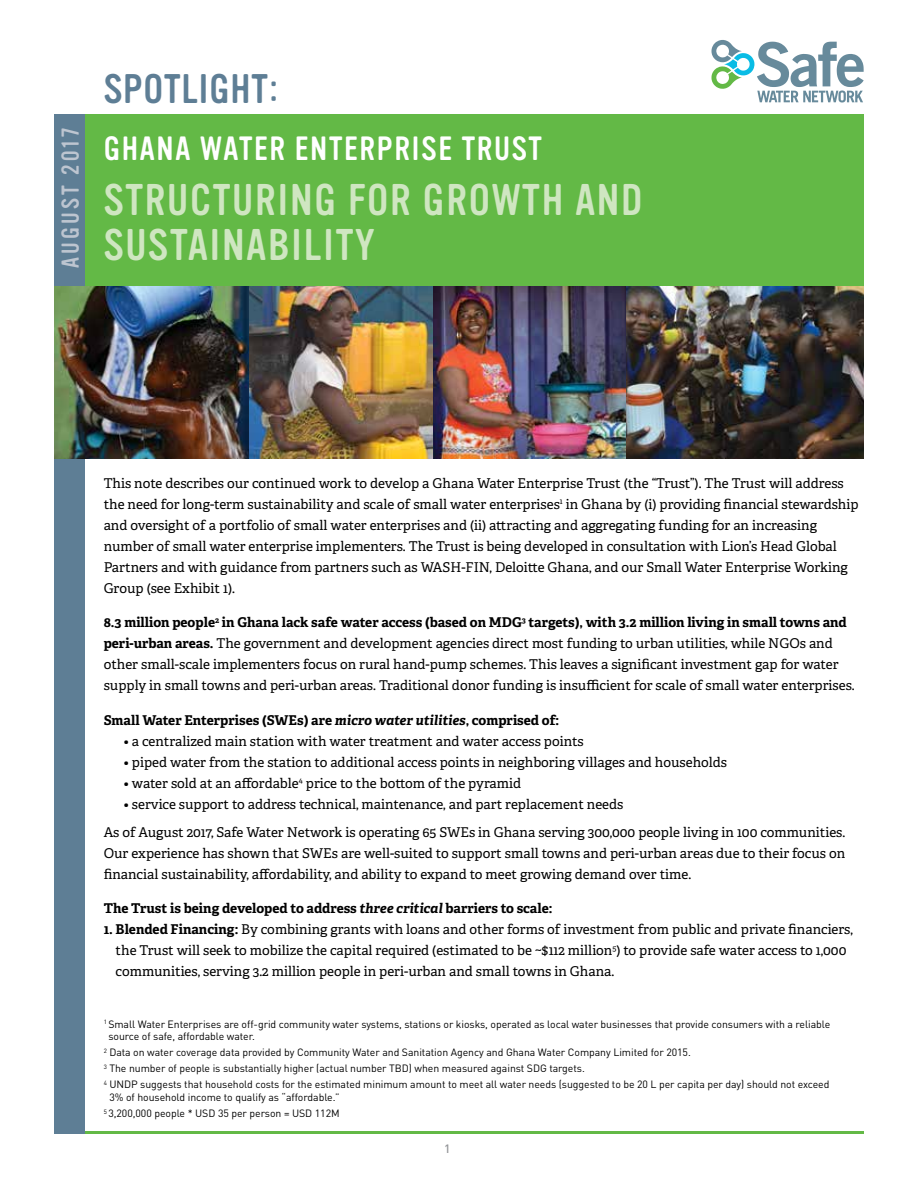
<style>
.page{position:relative;width:918px;height:1188px;background:#fff}
.page>*{position:absolute;margin:0;border:0;box-sizing:border-box;transform-origin:0 0}
.t1{font:43.5px "Vinyl OT";letter-spacing:.04em;color:#cfe6c1}
.t2{font:40.5px "Vinyl OT";letter-spacing:.02em;color:#5e7e95}
.t3{font:33px "Vinyl OT";letter-spacing:.05em;color:#fff}
.t4{font:24px "Vinyl OT";letter-spacing:.13em;color:#bdc5d0}
.t5{font:13.5px/21px "Adelle";color:#000}
.t6{font:700 13.5px "Adelle";color:#000}
.t7{font:500 12px "DINOT";color:#939598}
.t8{font:10.5px/16px "DINOT";letter-spacing:-.005em;color:#000}
.s1{font-weight:700}
.s2{font-style:italic}
</style>
<div class="page">
<hr style="left:54px;top:1131px;width:810px;height:3px;background:#63b946">
<div style="left:54px;top:448px;width:30px;height:686px;background:#5e7e95"></div>
<svg style="left:712px;top:40px;width:152px;height:63px"></svg>
<div style="left:54px;top:114px;width:810px;height:178px;background:#63b946"></div>
<div style="left:54px;top:114px;width:30px;height:172px;background:#5e7e95"></div>
<img style="left:248px;top:286px;width:185px;height:173px">
<img style="left:433px;top:286px;width:193px;height:173px">
<img style="left:626px;top:286px;width:238px;height:173px">
<img style="left:54px;top:286px;width:194px;height:173px">
<h3 class="t4" style="left:57px;top:268px;width:142px;rotate:-90deg">AUGUST 2017</h3>
<h2 class="t2" style="left:104px;top:67px;width:176px">SPOTLIGHT:</h2>
<h3 class="t3" style="left:104px;top:130px;width:440px">GHANA WATER ENTERPRISE TRUST</h3>
<h1 class="t1" style="left:104px;top:176px;width:540px">STRUCTURING FOR GROWTH AND</h1>
<h1 class="t1" style="left:104px;top:221px;width:273px">SUSTAINABILITY</h1>
<p class="t5" style="left:104px;top:473px;width:756px">This note describes our continued work to develop a Ghana Water Enterprise Trust (the “Trust”). The Trust will address the need for long-term sustainability and scale of small water enterprises<sup>1</sup> in Ghana by (i) providing financial stewardship and oversight of a portfolio of small water enterprises and (ii) attracting and aggregating funding for an increasing number of small water enterprise implementers. The Trust is being developed in consultation with Lion’s Head Global Partners and with guidance from partners such as WASH-FIN, Deloitte Ghana, and our Small Water Enterprise Working Group (see Exhibit 1).</p>
<p class="t5" style="left:104px;top:612px;width:753px"><span class="s1">8.3 million people</span><sup>2</sup> <span class="s1">in Ghana lack safe water access (based on MDG</span><sup>3</sup> <span class="s1">targets), with 3.2 million living in small towns and peri-urban areas.</span> The government and development agencies direct most funding to urban utilities, while NGOs and other small-scale implementers focus on rural hand-pump schemes. This leaves a significant investment gap for water supply in small towns and peri-urban areas. Traditional donor funding is insufficient for scale of small water enterprises.</p>
<p class="t6" style="left:104px;top:711px;width:457px">Small Water Enterprises (SWEs) are <span class="s2">micro water utilities</span>, comprised of:</p>
<p class="t5" style="left:124px;top:731px;width:461px">• a centralized main station with water treatment and water access points</p>
<p class="t5" style="left:124px;top:752px;width:605px">• piped water from the station to additional access points in neighboring villages and households</p>
<p class="t5" style="left:124px;top:773px;width:399px">• water sold at an affordable<sup>4</sup> price to the bottom of the pyramid</p>
<p class="t5" style="left:104px;top:790px;width:743px;line-height:27.8px;text-indent:20px">• service support to address technical, maintenance, and part replacement needs<br>As of August 2017, Safe Water Network is operating 65 SWEs in Ghana serving 300,000 people living in 100 communities.</p>
<p class="t5" style="left:104px;top:842px;width:743px">Our experience has shown that SWEs are well-suited to support small towns and peri-urban areas due to their focus on financial sustainability, affordability, and ability to expand to meet growing demand over time.</p>
<p class="t6" style="left:104px;top:900px;width:450px">The Trust is being developed to address <span class="s2">three critical</span> barriers to scale:</p>
<p class="t5" style="left:116px;top:919px;width:739px;text-indent:-12px"><span class="s1">1. Blended Financing:</span> By combining grants with loans and other forms of investment from public and private financiers, the Trust will seek to mobilize the capital required (estimated to be ~$112 million<sup>5</sup>) to provide safe water access to 1,000 communities, serving 3.2 million people in peri-urban and small towns in Ghana.</p>
<p class="t8" style="left:108px;top:1017px;width:724px;line-height:12.8px;text-indent:-5px"><sup>1</sup> Small Water Enterprises are off-grid community water systems, stations or kiosks, operated as local water businesses that provide consumers with a reliable source of safe, affordable water.</p>
<p class="t8" style="left:104px;top:1044px;width:727px"><sup>2</sup> Data on water coverage data provided by Community Water and Sanitation Agency and Ghana Water Company Limited for 2015.<br><sup>3</sup> The number of people is substantially higher (actual number TBD) when measured against SDG targets.<br><sup>4</sup> UNDP suggests that household costs for the estimated minimum amount to meet all water needs (suggested to be 20 L per capita per day) should not exceed</p>
<p class="t8" style="left:104px;top:1089px;width:238px;text-align:center">3% of household income to qualify as “affordable.”<br><sup>5</sup> 3,200,000 people * USD 35 per person = USD 112M</p>
<p class="t7" style="left:444px;top:1141px;width:8px">1</p>
</div>
